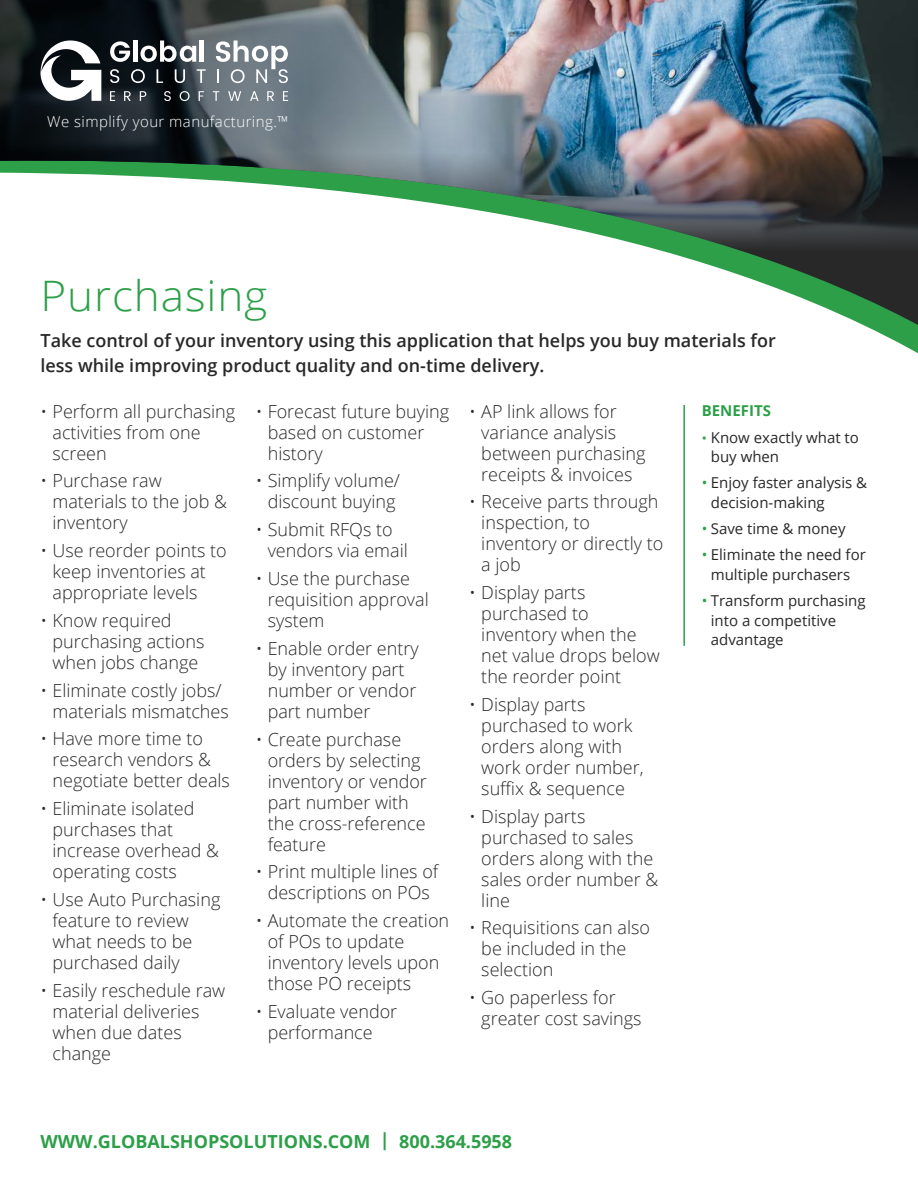
<style>
.page{position:relative;width:918px;height:1188px;background:#fff}
.page>*{position:absolute;margin:0;border:0;box-sizing:border-box;transform-origin:0 0}
.t1{font:300 42px "Open Sans";letter-spacing:.02em;color:#2d9f48;scale:1.05 1}
.t2{font:300 18px/21px "Open Sans";color:#282828}
.t3{font:600 18px/25.5px "Open Sans";color:#282828}
.t4{font:700 18px "Open Sans";color:#2d9f48}
.t5{font:15px/19.5px "Open Sans";color:#282828}
.t6{font:300 15px "Open Sans";letter-spacing:.03em;color:#fff}
.t7{font:700 15px "Open Sans";color:#2d9f48}
.s1{font-size:13.5px;color:#2d9f48}
.s2{color:#2d9f48}
</style>
<div class="page">
<img style="left:0;top:0;width:918px;height:332px">
<hr style="left:683px;top:405px;width:2px;height:241px;background:#2d9f48">
<svg style="left:40px;top:40px;width:61px;height:61px"></svg>
<svg style="left:110px;top:91px;width:5px;height:10px"></svg>
<svg style="left:124px;top:91px;width:7px;height:10px"></svg>
<svg style="left:140px;top:91px;width:6px;height:10px"></svg>
<svg style="left:164px;top:91px;width:7px;height:10px"></svg>
<svg style="left:180px;top:91px;width:10px;height:10px"></svg>
<svg style="left:199px;top:91px;width:5px;height:10px"></svg>
<svg style="left:213px;top:91px;width:6px;height:10px"></svg>
<svg style="left:228px;top:91px;width:13px;height:10px"></svg>
<svg style="left:250px;top:91px;width:9px;height:10px"></svg>
<svg style="left:267px;top:91px;width:7px;height:10px"></svg>
<svg style="left:283px;top:91px;width:5px;height:10px"></svg>
<svg style="left:110px;top:69px;width:9px;height:14px"></svg>
<svg style="left:131px;top:69px;width:14px;height:14px"></svg>
<svg style="left:157px;top:69px;width:6px;height:14px"></svg>
<svg style="left:175px;top:69px;width:10px;height:14px"></svg>
<svg style="left:197px;top:69px;width:9px;height:14px"></svg>
<svg style="left:110px;top:41px;width:20px;height:21px"></svg>
<hr style="left:133px;top:41px;width:4px;height:21px;background:#fff">
<svg style="left:141px;top:41px;width:55px;height:21px"></svg>
<hr style="left:199px;top:41px;width:4px;height:21px;background:#fff">
<svg style="left:216px;top:41px;width:72px;height:42px"></svg>
<p class="t6" style="left:47px;top:111px;width:243px">We simplify your manufacturing.™</p>
<h1 class="t1" style="left:40px;top:267px;width:218px">Purchasing</h1>
<p class="t3" style="left:40px;top:327px;width:737px">Take control of your inventory using this application that helps you buy materials for less while improving product quality and on-time delivery.</p>
<p class="t7" style="left:702px;top:400px;width:71px">BENEFITS</p>
<p class="t5" style="left:711px;top:427px;width:150px;text-indent:-9px"><span class="s1">•</span> Know exactly what to buy when</p>
<p class="t5" style="left:711px;top:473px;width:158px;text-indent:-9px"><span class="s2">•</span> Enjoy faster analysis &amp; decision-making</p>
<p class="t5" style="left:702px;top:519px;width:145px"><span class="s2">•</span> Save time &amp; money</p>
<p class="t5" style="left:702px;top:545px;width:166px;text-align:center"><span class="s2">•</span> Eliminate the need for multiple purchasers</p>
<p class="t5" style="left:711px;top:591px;width:156px;text-indent:-9px"><span class="s2">•</span> Transform purchasing into a competitive advantage</p>
<p class="t2" style="left:481px;top:400px;width:166px;text-indent:-12px">• AP link allows for variance analysis between purchasing receipts &amp; invoices</p>
<p class="t2" style="left:481px;top:491px;width:184px;text-indent:-12px">• Receive parts through inspection, to inventory or directly to a job</p>
<p class="t2" style="left:481px;top:582px;width:180px;text-indent:-12px">• Display parts purchased to inventory when the net value drops below the reorder point</p>
<p class="t2" style="left:481px;top:693px;width:164px;text-indent:-12px">• Display parts purchased to work orders along with work order number, suffix &amp; sequence</p>
<p class="t2" style="left:481px;top:805px;width:179px;text-indent:-12px">• Display parts purchased to sales orders along with the sales order number &amp; line</p>
<p class="t2" style="left:481px;top:917px;width:170px;text-indent:-12px">• Requisitions can also be included in the selection</p>
<p class="t2" style="left:481px;top:987px;width:162px;text-indent:-12px">• Go paperless for greater cost savings</p>
<p class="t2" style="left:53px;top:400px;width:184px;text-indent:-12px">• Perform all purchasing activities from one screen</p>
<p class="t2" style="left:53px;top:470px;width:176px;text-indent:-12px">• Purchase raw materials to the job &amp; inventory</p>
<p class="t2" style="left:53px;top:540px;width:176px;text-indent:-12px">• Use reorder points to keep inventories at appropriate levels</p>
<p class="t2" style="left:53px;top:609px;width:153px;text-indent:-12px">• Know required purchasing actions when jobs change</p>
<p class="t2" style="left:53px;top:679px;width:178px;text-indent:-12px">• Eliminate costly jobs/ materials mismatches</p>
<p class="t2" style="left:53px;top:728px;width:179px;text-indent:-12px">• Have more time to research vendors &amp; negotiate better deals</p>
<p class="t2" style="left:53px;top:798px;width:168px;text-indent:-12px">• Eliminate isolated purchases that increase overhead &amp; operating costs</p>
<p class="t2" style="left:53px;top:888px;width:169px;text-indent:-12px">• Use Auto Purchasing feature to review what needs to be purchased daily</p>
<p class="t2" style="left:53px;top:979px;width:174px;text-indent:-12px">• Easily reschedule raw material deliveries when due dates change</p>
<p class="t2" style="left:268px;top:400px;width:183px;text-indent:-12px">• Forecast future buying based on customer history</p>
<p class="t2" style="left:256px;top:470px;width:146px;text-align:center">• Simplify volume/ discount buying</p>
<p class="t2" style="left:268px;top:519px;width:142px;text-indent:-12px">• Submit RFQs to vendors via email</p>
<p class="t2" style="left:268px;top:568px;width:163px;text-indent:-12px">• Use the purchase requisition approval system</p>
<p class="t2" style="left:268px;top:637px;width:153px;text-indent:-12px">• Enable order entry by inventory part number or vendor part number</p>
<p class="t2" style="left:268px;top:728px;width:161px;text-indent:-12px">• Create purchase orders by selecting inventory or vendor part number with the cross-reference feature</p>
<p class="t2" style="left:256px;top:861px;width:184px;text-align:center">• Print multiple lines of descriptions on POs</p>
<p class="t2" style="left:268px;top:910px;width:183px;text-indent:-12px">• Automate the creation of POs to update inventory levels upon those PO receipts</p>
<p class="t2" style="left:268px;top:1000px;width:131px;text-indent:-12px">• Evaluate vendor performance</p>
<p class="t4" style="left:40px;top:1128px;width:473px">WWW.GLOBALSHOPSOLUTIONS.COM | 800.364.5958</p>
</div>
